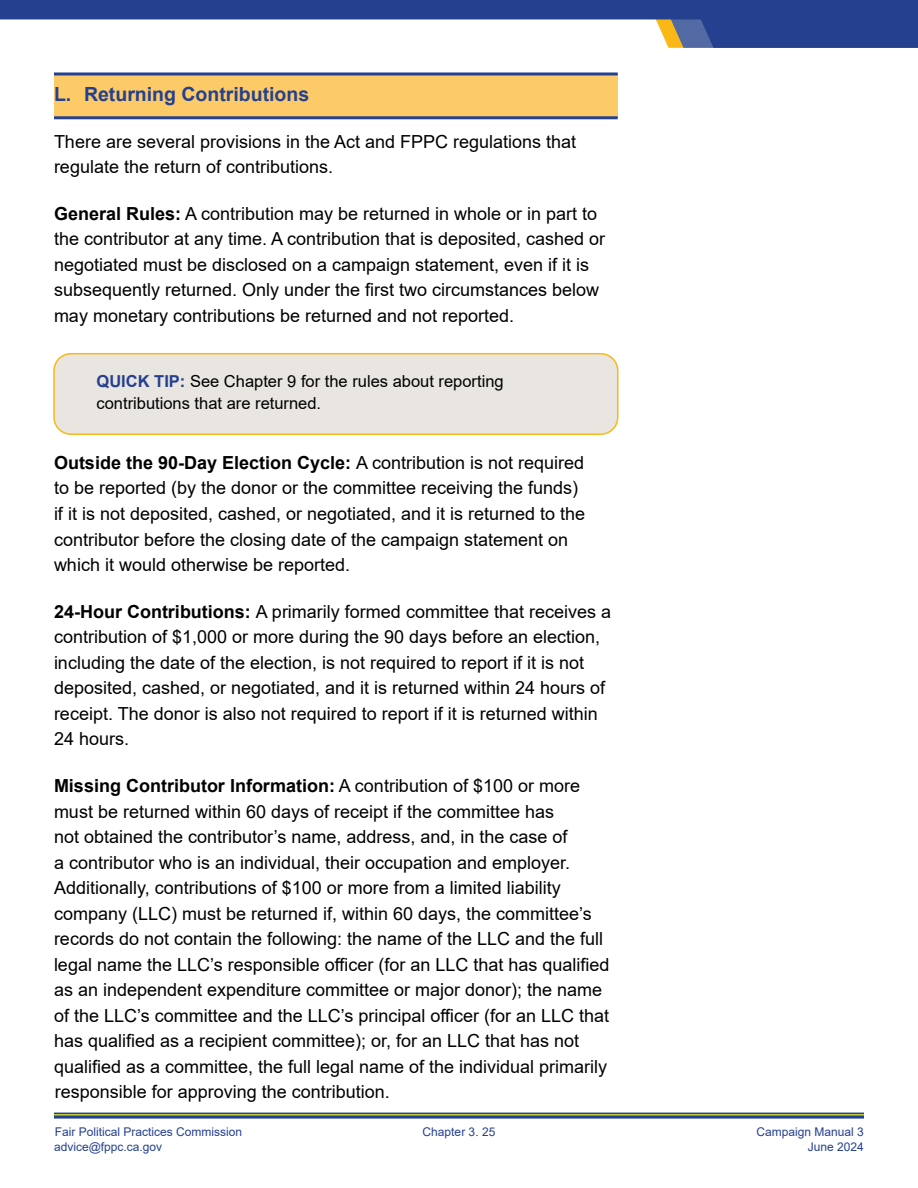
<style>
.page{position:relative;width:918px;height:1188px;background:#fff}
.page>*{position:absolute;margin:0;border:0;box-sizing:border-box;transform-origin:0 0}
.t1{font:700 19.5px "Arial";color:#25408f}
.t2{font:18px/25.5px "Arial";color:#000}
.t3{font:16.5px/22.5px "Arial";color:#000}
.t4{font:12px/15px "Arial";color:#25408f}
.s1{font-weight:700}
.s2{font-weight:700;color:#25408f}
</style>
<div class="page">
<svg style="left:54px;top:1113px;width:810px;height:6px;background:#475e8f"></svg>
<hr style="left:54px;top:1114px;width:810px;height:1px;background:#faff16">
<svg style="left:0;top:0;width:918px;height:48px;fill:#25408f"></svg>
<div style="left:54px;top:74px;width:564px;height:44px;background:#fcca67"></div>
<hr style="left:54px;top:116px;width:564px;height:3px;background:#25408f">
<hr style="left:54px;top:72px;width:564px;height:3px;background:#25408f">
<div style="left:54px;top:354px;width:564px;height:80px;background:#e9e5e0;border-radius:17px"></div>
<div style="left:53px;top:353px;width:565px;height:82px;border:2px solid #fab816;border-radius:17px"></div>
<h2 class="t1" style="left:54px;top:80px;width:257px">L Returning Contributions</h2>
<p class="t2" style="left:54px;top:129px;width:524px">There are several provisions in the Act and FPPC regulations that regulate the return of contributions.</p>
<p class="t2" style="left:54px;top:201px;width:553px"><span class="s1">General Rules:</span> A contribution may be returned in whole or in part to the contributor at any time. A contribution that is deposited, cashed or negotiated must be disclosed on a campaign statement, even if it is subsequently returned. Only under the first two circumstances below may monetary contributions be returned and not reported.</p>
<p class="t3" style="left:97px;top:370px;width:409px"><span class="s2">QUICK TIP:</span> See Chapter 9 for the rules about reporting contributions that are returned.</p>
<p class="t2" style="left:54px;top:450px;width:533px"><span class="s1">Outside the 90-Day Election Cycle:</span> A contribution is not required to be reported (by the donor or the committee receiving the funds) if it is not deposited, cashed, or negotiated, and it is returned to the contributor before the closing date of the campaign statement on which it would otherwise be reported.</p>
<p class="t2" style="left:54px;top:599px;width:559px"><span class="s1">24-Hour Contributions:</span> A primarily formed committee that receives a contribution of $1,000 or more during the 90 days before an election, including the date of the election, is not required to report if it is not deposited, cashed, or negotiated, and it is returned within 24 hours of receipt. The donor is also not required to report if it is returned within 24 hours.</p>
<p class="t2" style="left:54px;top:773px;width:557px"><span class="s1">Missing Contributor Information:</span> A contribution of $100 or more must be returned within 60 days of receipt if the committee has<br>not obtained the contributor’s name, address, and, in the case of<br>a contributor who is an individual, their occupation and employer.<br>Additionally, contributions of $100 or more from a limited liability company (LLC) must be returned if, within 60 days, the committee’s records do not contain the following: the name of the LLC and the full legal name the LLC’s responsible officer (for an LLC that has qualified as an independent expenditure committee or major donor); the name of the LLC’s committee and the LLC’s principal officer (for an LLC that has qualified as a recipient committee); or, for an LLC that has not qualified as a committee, the full legal name of the individual primarily responsible for approving the contribution.</p>
<p class="t4" style="left:54px;top:1124px;width:190px">Fair Political Practices Commission advice@fppc.ca.gov</p>
<p class="t4" style="left:423px;top:1124px;width:74px">Chapter 3. 25</p>
<p class="t4" style="left:757px;top:1124px;width:109px;text-align:right">Campaign Manual 3<br>June 2024</p>
</div>
